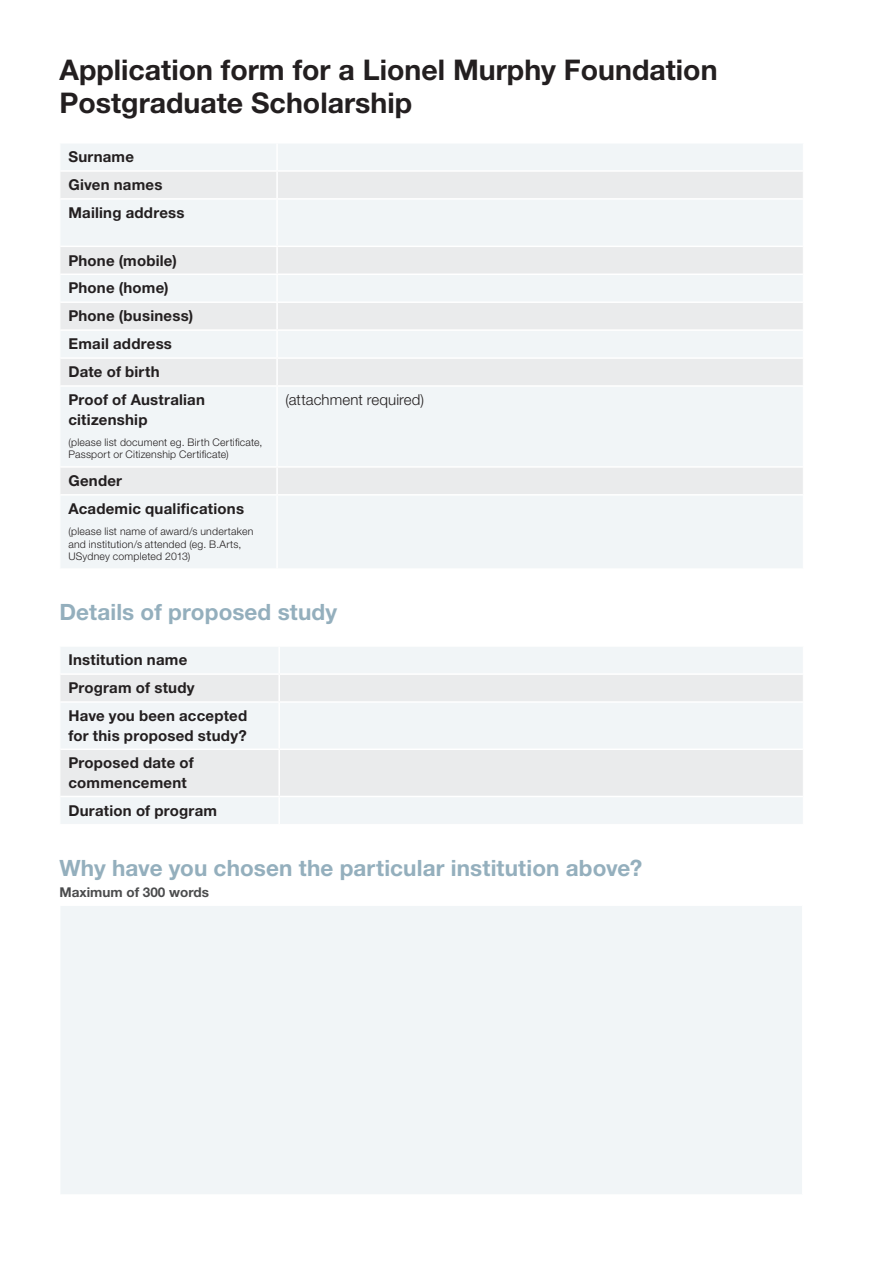
<style>
.page{position:relative;width:893px;height:1263px;background:#fff}
.page>*{position:absolute;margin:0;border:0;box-sizing:border-box;transform-origin:0 0}
.Sub_Heading_1_-_Bold{font:700 28.5px/33px "Helvetica Neue LT Std";color:#231f20}
.Sub_Heading_2{font:700 22.5px "Helvetica Neue LT Std";letter-spacing:.005em;color:#94afbd}
.Body_Copy_10pt{font:700 15px/19.5px "Helvetica Neue LT Std";letter-spacing:.015em;color:#231f20}
.Body_Copy_10pt-2{font:300 15px "Helvetica Neue LT Std";letter-spacing:.005em;color:#231f20}
.Sub_Heading_4{font:700 13.5px "Helvetica Neue LT Std";color:#4b4c4d}
.Body_Copy_10pt-3{font:300 10.5px/12.6px "Helvetica Neue LT Std";letter-spacing:.02em;color:#231f20}
</style>
<div class="page">
<div style="left:61px;top:144px;width:742px;height:424px;background:#f1f5f7"></div>
<svg style="left:61px;top:172px;width:742px;height:322px;fill:#f1f5f7"></svg>
<svg style="left:60px;top:172px;width:1px;height:26px"></svg>
<svg style="left:60px;top:247px;width:1px;height:138px"></svg>
<svg style="left:60px;top:468px;width:1px;height:26px"></svg>
<hr style="left:276px;top:143px;width:2px;height:27px;background:#fff">
<hr style="left:60px;top:170px;width:217px;height:2px;background:#fff">
<hr style="left:277px;top:170px;width:526px;height:2px;background:#fff">
<hr style="left:276px;top:172px;width:2px;height:26px;background:#fff">
<hr style="left:60px;top:198px;width:217px;height:2px;background:#fff">
<hr style="left:277px;top:198px;width:526px;height:2px;background:#fff">
<hr style="left:276px;top:200px;width:2px;height:46px;background:#fff">
<hr style="left:60px;top:246px;width:217px;height:1px;background:#fff">
<hr style="left:277px;top:246px;width:526px;height:1px;background:#fff">
<hr style="left:276px;top:247px;width:2px;height:26px;background:#fff">
<hr style="left:60px;top:273px;width:217px;height:2px;background:#fff">
<hr style="left:277px;top:273px;width:526px;height:2px;background:#fff">
<hr style="left:276px;top:275px;width:2px;height:26px;background:#fff">
<hr style="left:60px;top:301px;width:217px;height:2px;background:#fff">
<hr style="left:277px;top:301px;width:526px;height:2px;background:#fff">
<hr style="left:276px;top:303px;width:2px;height:26px;background:#fff">
<hr style="left:60px;top:329px;width:217px;height:2px;background:#fff">
<hr style="left:277px;top:329px;width:526px;height:2px;background:#fff">
<hr style="left:276px;top:331px;width:2px;height:26px;background:#fff">
<hr style="left:60px;top:357px;width:217px;height:2px;background:#fff">
<hr style="left:277px;top:357px;width:526px;height:2px;background:#fff">
<hr style="left:276px;top:359px;width:2px;height:26px;background:#fff">
<hr style="left:60px;top:385px;width:217px;height:2px;background:#fff">
<hr style="left:277px;top:385px;width:526px;height:2px;background:#fff">
<hr style="left:276px;top:387px;width:2px;height:79px;background:#fff">
<hr style="left:60px;top:466px;width:217px;height:2px;background:#fff">
<hr style="left:277px;top:466px;width:526px;height:2px;background:#fff">
<hr style="left:276px;top:468px;width:2px;height:26px;background:#fff">
<hr style="left:60px;top:494px;width:217px;height:2px;background:#fff">
<hr style="left:277px;top:494px;width:526px;height:2px;background:#fff">
<hr style="left:276px;top:496px;width:2px;height:72px;background:#fff">
<div style="left:61px;top:647px;width:742px;height:177px;background:#f1f5f7"></div>
<svg style="left:61px;top:675px;width:742px;height:121px;fill:#eaebec"></svg>
<svg style="left:60px;top:675px;width:1px;height:26px"></svg>
<hr style="left:278px;top:646px;width:2px;height:27px;background:#fff">
<hr style="left:60px;top:673px;width:219px;height:2px;background:#fff">
<hr style="left:279px;top:673px;width:524px;height:2px;background:#fff">
<hr style="left:278px;top:675px;width:2px;height:26px;background:#fff">
<hr style="left:60px;top:701px;width:219px;height:2px;background:#fff">
<hr style="left:279px;top:701px;width:524px;height:2px;background:#fff">
<hr style="left:278px;top:703px;width:2px;height:45px;background:#fff">
<hr style="left:60px;top:748px;width:219px;height:2px;background:#fff">
<hr style="left:279px;top:748px;width:524px;height:2px;background:#fff">
<hr style="left:278px;top:750px;width:2px;height:46px;background:#fff">
<hr style="left:60px;top:796px;width:219px;height:1px;background:#fff">
<hr style="left:279px;top:796px;width:524px;height:1px;background:#fff">
<hr style="left:278px;top:797px;width:2px;height:27px;background:#fff">
<div style="left:60px;top:905px;width:742px;height:290px;background:#f1f5f7"></div>
<hr style="left:60px;top:905px;width:743px;height:1px;background:#fff">
<hr style="left:60px;top:906px;width:1px;height:288px;background:#fff">
<hr style="left:60px;top:1194px;width:743px;height:1px;background:#fff">
<p class="Sub_Heading_1_-_Bold" style="left:60px;top:53px;width:659px">Application form for a Lionel Murphy Foundation<br>Postgraduate Scholarship</p>
<p class="Body_Copy_10pt" style="left:68px;top:147px;width:67px">Surname</p>
<p class="Body_Copy_10pt" style="left:68px;top:175px;width:95px">Given names</p>
<p class="Body_Copy_10pt" style="left:68px;top:203px;width:118px">Mailing address</p>
<p class="Body_Copy_10pt" style="left:68px;top:250px;width:110px">Phone (mobile)</p>
<p class="Body_Copy_10pt" style="left:68px;top:278px;width:102px">Phone (home)</p>
<p class="Body_Copy_10pt" style="left:68px;top:306px;width:126px">Phone (business)</p>
<p class="Body_Copy_10pt" style="left:68px;top:334px;width:105px">Email address</p>
<p class="Body_Copy_10pt" style="left:68px;top:362px;width:93px">Date of birth</p>
<p class="Body_Copy_10pt" style="left:68px;top:390px;width:138px">Proof of Australian citizenship</p>
<p class="Body_Copy_10pt-3" style="left:68px;top:436px;width:196px">(please list document eg. Birth Certificate,<br>Passport or Citizenship Certificate)</p>
<p class="Body_Copy_10pt-2" style="left:286px;top:391px;width:140px">(attachment required)</p>
<p class="Body_Copy_10pt" style="left:68px;top:471px;width:55px">Gender</p>
<p class="Body_Copy_10pt" style="left:68px;top:499px;width:177px">Academic qualifications</p>
<p class="Body_Copy_10pt-3" style="left:68px;top:525px;width:186px">(please list name of award/s undertaken and institution/s attended (eg. B.Arts,<br>USydney completed 2013)</p>
<p class="Sub_Heading_2" style="left:60px;top:598px;width:279px">Details of proposed study</p>
<p class="Body_Copy_10pt" style="left:68px;top:650px;width:120px">Institution name</p>
<p class="Body_Copy_10pt" style="left:68px;top:678px;width:128px">Program of study</p>
<p class="Body_Copy_10pt" style="left:68px;top:706px;width:180px">Have you been accepted for this proposed study?</p>
<p class="Body_Copy_10pt" style="left:68px;top:753px;width:127px">Proposed date of commencement</p>
<p class="Body_Copy_10pt" style="left:68px;top:800px;width:150px">Duration of program</p>
<p class="Sub_Heading_2" style="left:60px;top:854px;width:584px">Why have you chosen the particular institution above?</p>
<p class="Sub_Heading_4" style="left:60px;top:883px;width:151px">Maximum of 300 words</p>
</div>
